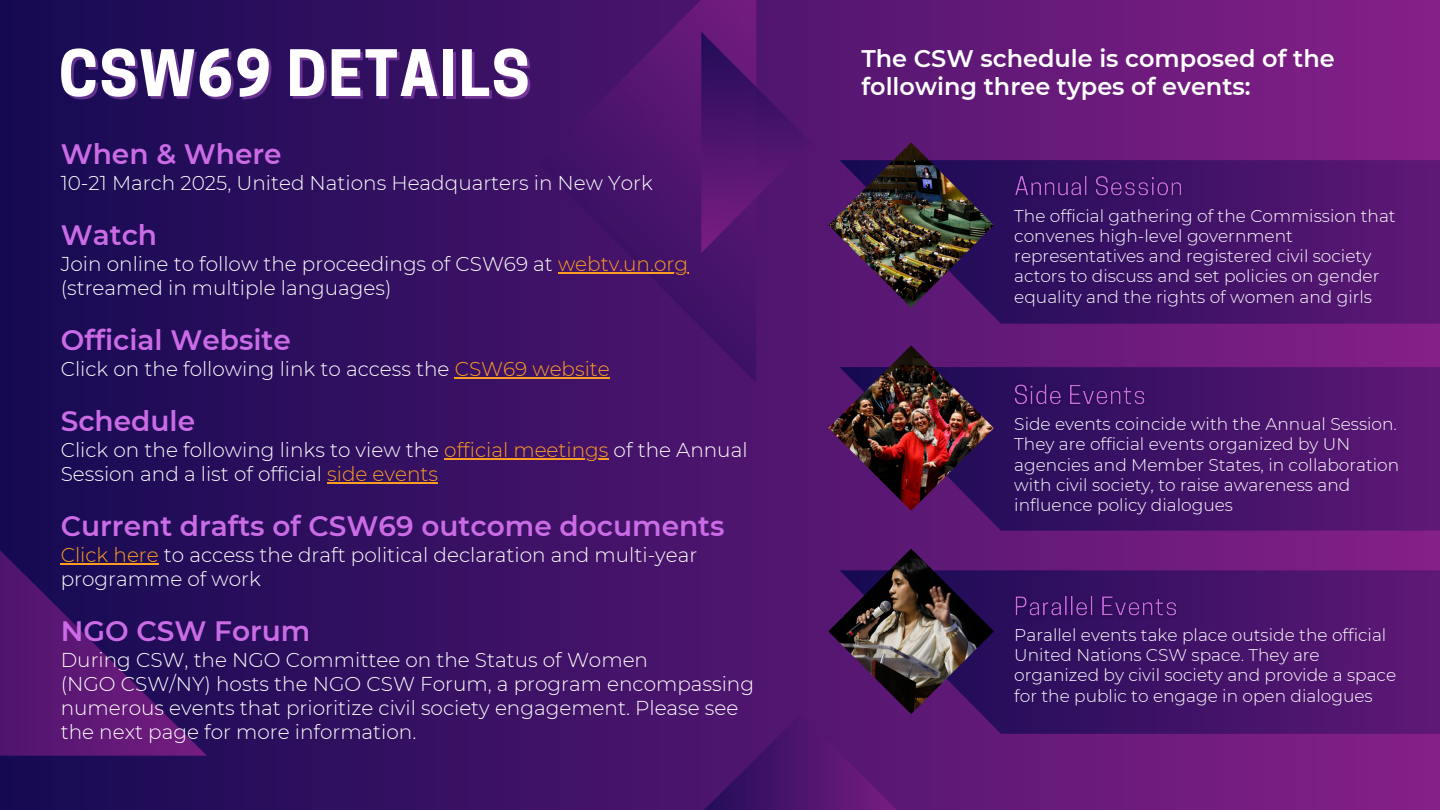
<style>
.page{position:relative;width:1440px;height:810px;background:#fff}
.page>*{position:absolute;margin:0;border:0;box-sizing:border-box;transform-origin:0 0}
.t1{font:700 60px "Cooper Hewitt";letter-spacing:.03em;color:#fff}
.t2{font:600 28px "Montserrat";color:#cb6ce6}
.t3{font:600 24px/28.5px "Montserrat";color:#fff}
.t4{font:300 20px/24px "Montserrat";color:#fff}
.t5{font:300 17px/20.2px "Montserrat";color:#fff}
.s1{color:#fd9d24}
</style>
<div class="page">
<div style="left:0;top:0;width:1440px;height:810px;background:linear-gradient(to right,#150a52,#852089)"></div>
<svg style="left:538px;top:0;width:218px;height:383px;background:#48146a"></svg>
<svg style="left:701px;top:32px;width:110px;height:221px;background:#51156f"></svg>
<svg style="left:840px;top:160px;width:600px;height:164px;background:#451369"></svg>
<svg style="left:840px;top:367px;width:600px;height:164px;background:#451369"></svg>
<svg style="left:911px;top:570px;width:529px;height:164px;background:#451369"></svg>
<img style="left:828px;top:142px;width:166px;height:166px">
<img style="left:828px;top:345px;width:166px;height:166px">
<img style="left:828px;top:549px;width:166px;height:165px">
<img style="left:1009px;top:378px;width:141px;height:34px">
<img style="left:1009px;top:590px;width:174px;height:34px">
<img style="left:1008px;top:170px;width:179px;height:34px">
<svg style="left:0;top:489px;width:207px;height:267px;background:#351061"></svg>
<hr style="left:558px;top:273px;width:130px;height:1px;background:#fd9d24">
<hr style="left:455px;top:378px;width:155px;height:1px;background:#fd9d24">
<hr style="left:444px;top:459px;width:164px;height:1px;background:#fd9d24">
<hr style="left:327px;top:483px;width:111px;height:1px;background:#fd9d24">
<hr style="left:61px;top:564px;width:98px;height:1px;background:#fd9d24">
<svg style="left:690px;top:714px;width:221px;height:96px;background:#50156e"></svg>
<h3 class="t1" style="left:59px;top:51px;width:472px">CSW69 DETAILS</h3>
<h3 class="t2" style="left:61px;top:137px;width:222px">When &amp; Where</h3>
<h3 class="t4" style="left:61px;top:171px;width:594px">10-21 March 2025, United Nations Headquarters in New York</h3>
<p class="t2" style="left:61px;top:218px;width:98px">Watch</p>
<p class="t4" style="left:61px;top:252px;width:629px">Join online to follow the proceedings of CSW69 at <span class="s1">webtv.un.org</span></p>
<p class="t4" style="left:61px;top:276px;width:332px">(streamed in multiple languages)</p>
<p class="t2" style="left:61px;top:323px;width:232px">Official Website</p>
<p class="t4" style="left:61px;top:357px;width:551px">Click on the following link to access the <span class="s1">CSW69 website</span></p>
<p class="t2" style="left:61px;top:404px;width:136px">Schedule</p>
<p class="t4" style="left:61px;top:438px;width:688px">Click on the following links to view the <span class="s1">official meetings</span> of the Annual</p>
<p class="t4" style="left:61px;top:462px;width:379px">Session and a list of official <span class="s1">side events</span></p>
<p class="t2" style="left:61px;top:509px;width:665px">Current drafts of CSW69 outcome documents</p>
<p class="t4" style="left:61px;top:543px;width:638px"><span class="s1">Click here</span> to access the draft political declaration and multi-year</p>
<p class="t4" style="left:61px;top:567px;width:202px">programme of work</p>
<p class="t2" style="left:61px;top:614px;width:251px">NGO CSW Forum</p>
<p class="t4" style="left:61px;top:648px;width:589px">During CSW, the NGO Committee on the Status of Women</p>
<p class="t4" style="left:61px;top:672px;width:695px">(NGO CSW/NY) hosts the NGO CSW Forum, a program encompassing numerous events that prioritize civil society engagement. Please see the next page for more information.</p>
<p class="t3" style="left:861px;top:44px;width:475px">The CSW schedule is composed of the following three types of events:</p>
<h3 class="t5" style="left:1014px;top:205px;width:383px">The official gathering of the Commission that convenes high-level government representatives and registered civil society actors to discuss and set policies on gender equality and the rights of women and girls</h3>
<h3 class="t5" style="left:1014px;top:414px;width:387px">Side events coincide with the Annual Session.<br>They are official events organized by UN agencies and Member States, in collaboration with civil society, to raise awareness and influence policy dialogues</h3>
<h3 class="t5" style="left:1014px;top:625px;width:383px">Parallel events take place outside the official United Nations CSW space. They are organized by civil society and provide a space for the public to engage in open dialogues</h3>
</div>
